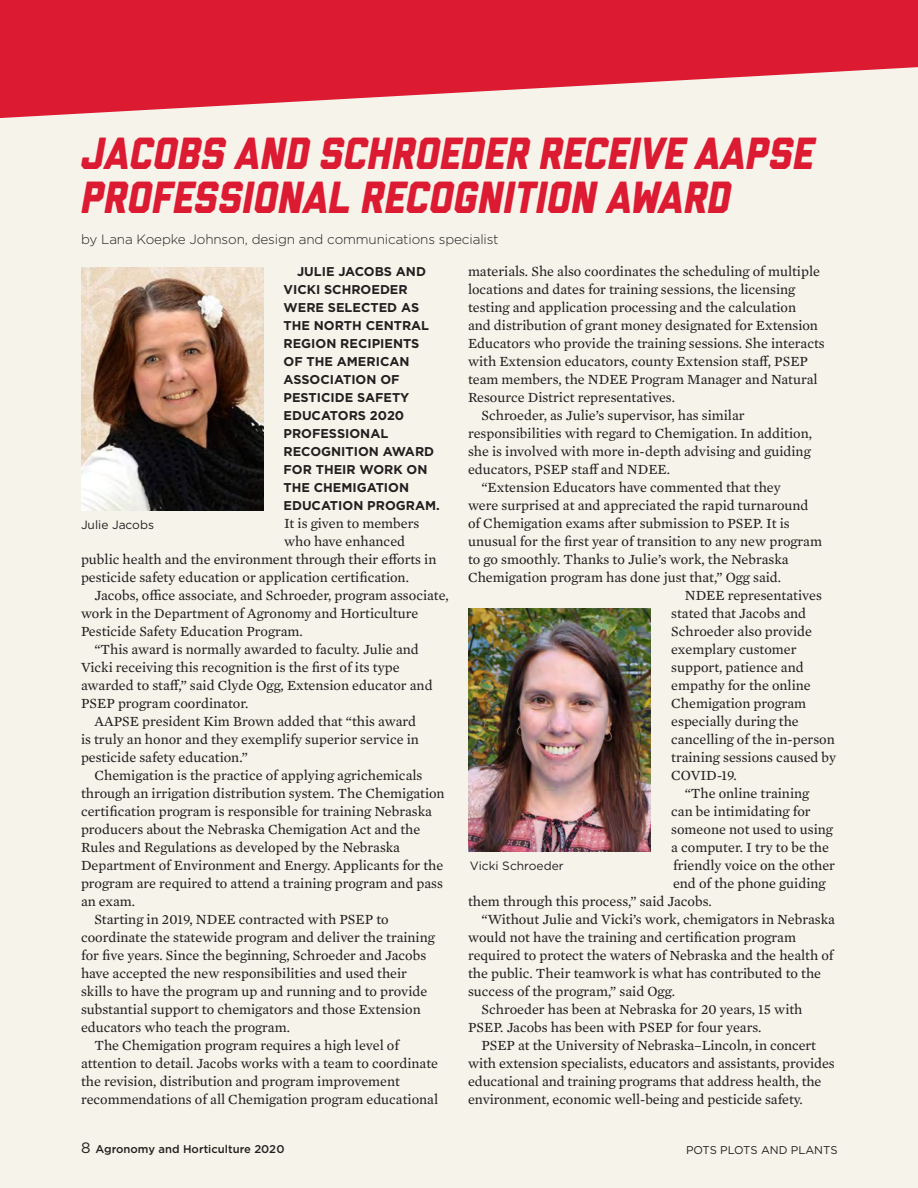
<style>
.page{position:relative;width:918px;height:1188px;background:#f6f3ea}
.page>*{position:absolute;margin:0;border:0;box-sizing:border-box;transform-origin:0 0}
.Headline_2{font:italic 800 45px/43.5px "Liberator";color:#dc1a32}
.Body_Copy{font:14.25px/18px "Mercury Text G2";color:#231f20}
.Byline{font:300 13.5px "Gotham";letter-spacing:-.01em;color:#231f20}
.Body_Copy-2{font:700 12.75px/18px "Gotham";color:#231f20}
.Photo_cutlines{font:12px "Gotham";color:#231f20}
.t1{font:500 11.25px "Gotham";color:#231f20}
.t2{font:11.25px "Gotham";color:#231f20}
.s1{font-weight:400;font-size:15px}
</style>
<div class="page">
<img style="left:81px;top:267px;width:182px;height:243px">
<img style="left:469px;top:608px;width:182px;height:243px">
<svg style="left:0;top:0;width:918px;height:118px;fill:#dc1a32"></svg>
<p class="Headline_2" style="left:81px;top:132px;width:735px">JACOBS AND SCHROEDER RECEIVE AAPSE<br>PROFESSIONAL RECOGNITION AWARD</p>
<p class="Byline" style="left:81px;top:231px;width:419px">by Lana Koepke Johnson, design and communications specialist</p>
<p class="Body_Copy-2" style="left:283px;top:263px;width:158px;text-indent:14px">JULIE JACOBS AND<br>VICKI SCHROEDER<br>WERE SELECTED AS<br>THE NORTH CENTRAL<br>REGION RECIPIENTS<br>OF THE AMERICAN<br>ASSOCIATION OF<br>PESTICIDE SAFETY<br>EDUCATORS 2020<br>PROFESSIONAL<br>RECOGNITION AWARD<br>FOR THEIR WORK ON<br>THE CHEMIGATION<br>EDUCATION PROGRAM.</p>
<p class="Body_Copy" style="left:284px;top:514px;width:137px">It is given to members</p>
<p class="Body_Copy" style="left:284px;top:532px;width:123px">who have enhanced</p>
<p class="Body_Copy" style="left:81px;top:550px;width:357px">public health and the environment through their efforts in</p>
<p class="Body_Copy" style="left:81px;top:568px;width:329px">pesticide safety education or application certification.</p>
<p class="Body_Copy" style="left:81px;top:586px;width:369px;text-indent:13px">Jacobs, office associate, and Schroeder, program associate, work in the Department of Agronomy and Horticulture<br>Pesticide Safety Education Program.</p>
<p class="Body_Copy" style="left:81px;top:640px;width:353px;text-indent:13px">“This award is normally awarded to faculty. Julie and Vicki receiving this recognition is the first of its type awarded to staff,” said Clyde Ogg, Extension educator and PSEP program coordinator.</p>
<p class="Body_Copy" style="left:81px;top:712px;width:339px;text-indent:13px">AAPSE president Kim Brown added that “this award is truly an honor and they exemplify superior service in pesticide safety education.”</p>
<p class="Body_Copy" style="left:81px;top:766px;width:365px;text-indent:13px">Chemigation is the practice of applying agrichemicals through an irrigation distribution system. The Chemigation certification program is responsible for training Nebraska producers about the Nebraska Chemigation Act and the Rules and Regulations as developed by the Nebraska Department of Environment and Energy. Applicants for the program are required to attend a training program and pass an exam.</p>
<p class="Body_Copy" style="left:81px;top:910px;width:355px;text-indent:13px">Starting in 2019, NDEE contracted with PSEP to coordinate the statewide program and deliver the training for five years. Since the beginning, Schroeder and Jacobs have accepted the new responsibilities and used their skills to have the program up and running and to provide substantial support to chemigators and those Extension educators who teach the program.</p>
<p class="Body_Copy" style="left:81px;top:1036px;width:359px;text-indent:13px">The Chemigation program requires a high level of attention to detail. Jacobs works with a team to coordinate the revision, distribution and program improvement recommendations of all Chemigation program educational</p>
<p class="Body_Copy" style="left:468px;top:262px;width:358px">materials. She also coordinates the scheduling of multiple locations and dates for training sessions, the licensing testing and application processing and the calculation<br>and distribution of grant money designated for Extension Educators who provide the training sessions. She interacts with Extension educators, county Extension staff, PSEP team members, the NDEE Program Manager and Natural Resource District representatives.</p>
<p class="Body_Copy" style="left:468px;top:406px;width:346px;text-indent:13px">Schroeder, as Julie’s supervisor, has similar responsibilities with regard to Chemigation. In addition, she is involved with more in-depth advising and guiding educators, PSEP staff and NDEE.</p>
<p class="Body_Copy" style="left:468px;top:478px;width:356px;text-indent:13px">“Extension Educators have commented that they<br>were surprised at and appreciated the rapid turnaround of Chemigation exams after submission to PSEP. It is unusual for the first year of transition to any new program to go smoothly. Thanks to Julie’s work, the Nebraska Chemigation program has done just that,” Ogg said.</p>
<p class="Body_Copy" style="left:671px;top:586px;width:166px;text-indent:13px">NDEE representatives stated that Jacobs and<br>Schroeder also provide exemplary customer support, patience and empathy for the online<br>Chemigation program especially during the cancelling of the in-person training sessions caused by<br>COVID-19.</p>
<p class="Body_Copy" style="left:685px;top:784px;width:126px">“The online training</p>
<p class="Body_Copy" style="left:671px;top:802px;width:141px">can be intimidating for</p>
<p class="Body_Copy" style="left:671px;top:820px;width:163px">someone not used to using</p>
<p class="Body_Copy" style="left:671px;top:838px;width:159px">a computer. I try to be the</p>
<p class="Body_Copy" style="left:673px;top:856px;width:164px">friendly voice on the other</p>
<p class="Body_Copy" style="left:673px;top:874px;width:154px">end of the phone guiding</p>
<p class="Body_Copy" style="left:468px;top:892px;width:245px">them through this process,” said Jacobs.</p>
<p class="Body_Copy" style="left:468px;top:910px;width:368px;text-indent:13px">“Without Julie and Vicki’s work, chemigators in Nebraska would not have the training and certification program required to protect the waters of Nebraska and the health of the public. Their teamwork is what has contributed to the success of the program,” said Ogg.</p>
<p class="Body_Copy" style="left:468px;top:1000px;width:336px;text-indent:13px">Schroeder has been at Nebraska for 20 years, 15 with<br>PSEP. Jacobs has been with PSEP for four years.</p>
<p class="Body_Copy" style="left:468px;top:1036px;width:368px;text-indent:13px">PSEP at the University of Nebraska–Lincoln, in concert with extension specialists, educators and assistants, provides educational and training programs that address health, the environment, economic well-being and pesticide safety.</p>
<p class="Photo_cutlines" style="left:81px;top:517px;width:74px">Julie Jacobs</p>
<p class="Photo_cutlines" style="left:470px;top:858px;width:95px">Vicki Schroeder</p>
<p class="t1" style="left:81px;top:1142px;width:205px"><span class="s1">8</span> Agronomy and Horticulture 2020</p>
<p class="t2" style="left:686px;top:1143px;width:153px">POTS PLOTS AND PLANTS</p>
</div>
